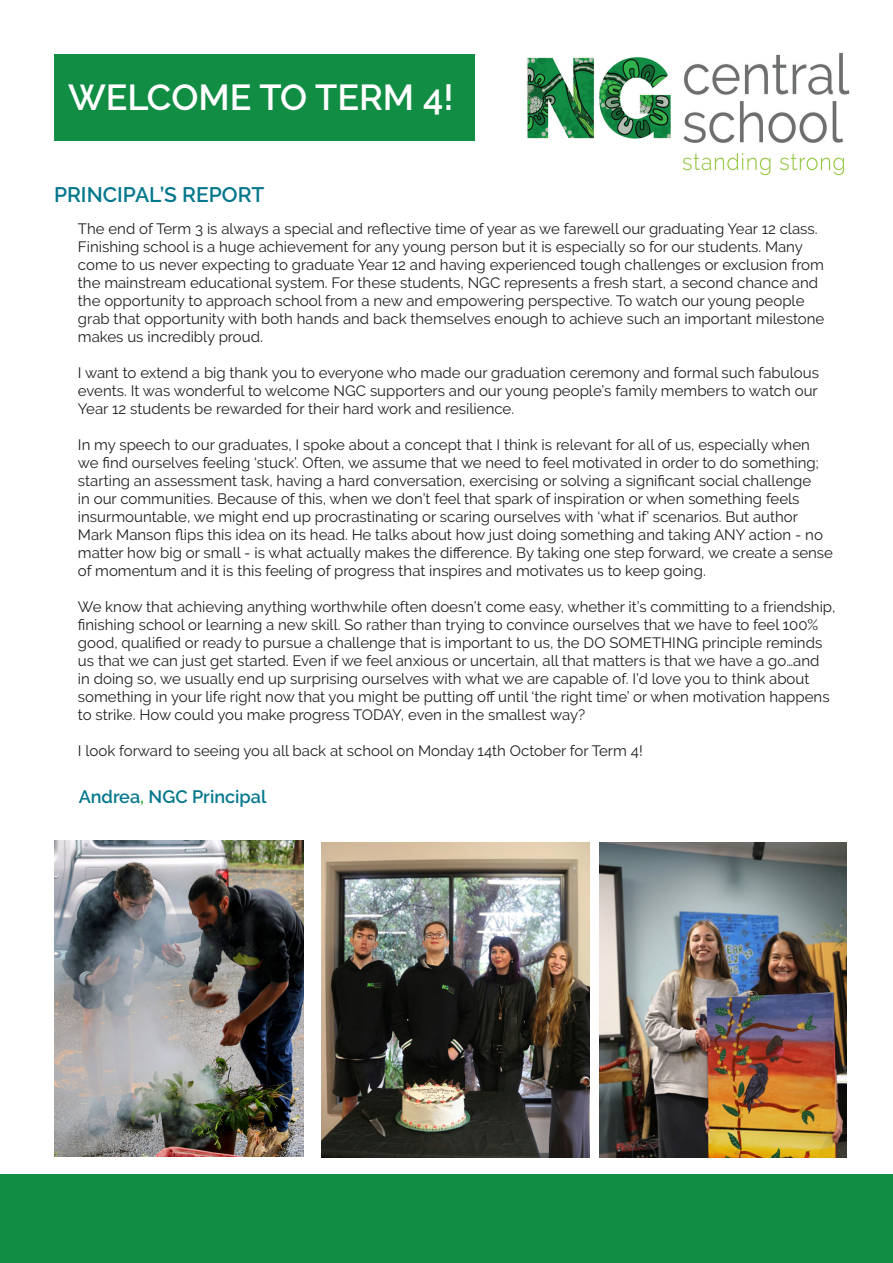
<style>
.page{position:relative;width:893px;height:1263px;background:#fff}
.page>*{position:absolute;margin:0;border:0;box-sizing:border-box;transform-origin:0 0}
.t1{font:600 36px "Raleway";color:#fff}
.t2{font:600 21px "Raleway";color:#05788c}
.t3{font:600 18px "Raleway";color:#05788c}
.t4{font:15px/18px "Raleway";color:#231f20}
.s1{color:#40ae49}
</style>
<div class="page">
<div style="left:54px;top:54px;width:421px;height:86px;background:#118d44"></div>
<img style="left:527px;top:52px;width:323px;height:124px">
<div style="left:0;top:1174px;width:893px;height:89px;background:#118d44"></div>
<img style="left:54px;top:840px;width:250px;height:317px">
<img style="left:322px;top:842px;width:267px;height:315px">
<img style="left:600px;top:842px;width:246px;height:315px">
<p class="t1" style="left:68px;top:77px;width:387px">WELCOME TO TERM 4!</p>
<p class="t2" style="left:54px;top:182px;width:212px">PRINCIPAL’S REPORT</p>
<p class="t4" style="left:78px;top:219px;width:748px">The end of Term 3 is always a special and reflective time of year as we farewell our graduating Year 12 class.<br>Finishing school is a huge achievement for any young person but it is especially so for our students. Many come to us never expecting to graduate Year 12 and having experienced tough challenges or exclusion from the mainstream educational system. For these students, NGC represents a fresh start, a second chance and the opportunity to approach school from a new and empowering perspective. To watch our young people grab that opportunity with both hands and back themselves enough to achieve such an important milestone makes us incredibly proud.</p>
<p class="t4" style="left:78px;top:363px;width:742px;text-align:justify">I want to extend a big thank you to everyone who made our graduation ceremony and formal such fabulous events. It was wonderful to welcome NGC supporters and our young people’s family members to watch our Year 12 students be rewarded for their hard work and resilience.</p>
<p class="t4" style="left:78px;top:435px;width:742px">In my speech to our graduates, I spoke about a concept that I think is relevant for all of us, especially when we find ourselves feeling ‘stuck’. Often, we assume that we need to feel motivated in order to do something; starting an assessment task, having a hard conversation, exercising or solving a significant social challenge in our communities. Because of this, when we don’t feel that spark of inspiration or when something feels insurmountable, we might end up procrastinating or scaring ourselves with ‘what if’ scenarios. But author</p>
<p class="t4" style="left:78px;top:525px;width:757px">Mark Manson flips this idea on its head. He talks about how just doing something and taking ANY action - no matter how big or small - is what actually makes the difference. By taking one step forward, we create a sense of momentum and it is this feeling of progress that inspires and motivates us to keep going.</p>
<p class="t4" style="left:78px;top:597px;width:759px">We know that achieving anything worthwhile often doesn’t come easy, whether it’s committing to a friendship, finishing school or learning a new skill. So rather than trying to convince ourselves that we have to feel 100% good, qualified or ready to pursue a challenge that is important to us, the DO SOMETHING principle reminds us that we can just get started. Even if we feel anxious or uncertain, all that matters is that we have a go…and<br>in doing so, we usually end up surprising ourselves with what we are capable of. I’d love you to think about something in your life right now that you might be putting off until ‘the right time’ or when motivation happens to strike. How could you make progress TODAY, even in the smallest way?</p>
<p class="t4" style="left:78px;top:741px;width:566px">I look forward to seeing you all back at school on Monday 14th October for Term 4!</p>
<p class="t3" style="left:79px;top:786px;width:189px">Andrea<span class="s1">,</span> NGC Principal</p>
</div>
